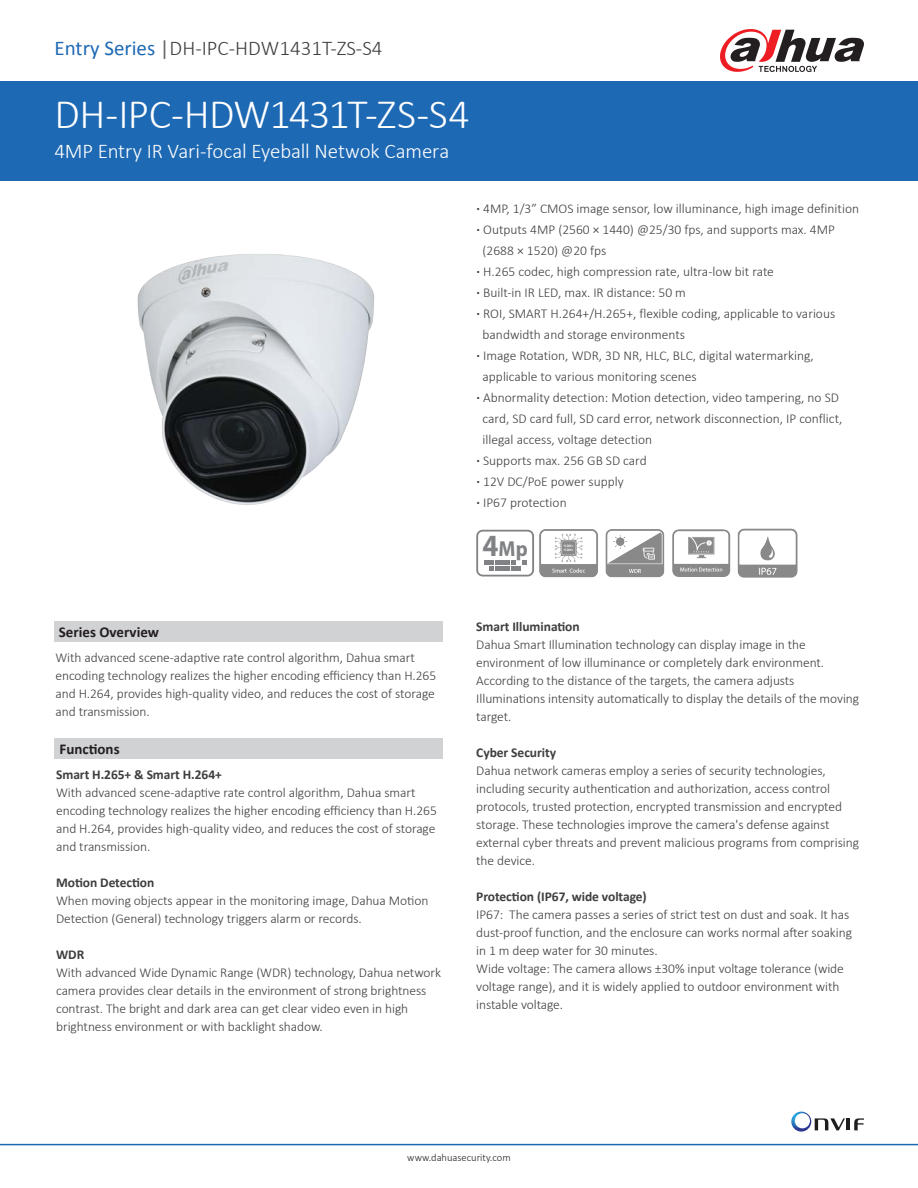
<style>
.page{position:relative;width:918px;height:1188px;background:#fff}
.page>*{position:absolute;margin:0;border:0;box-sizing:border-box;transform-origin:0 0}
.t1{font:300 42px "Calibri";letter-spacing:-.02em;color:#fff}
.t2{font:700 semi-condensed 21.75px "Myriad Pro";color:#808285}
.t3{font:300 21px "Calibri";letter-spacing:-.01em;color:#fff}
.t4{font:300 21px "Calibri";color:#3e3e3f}
.t5{font:700 15px "Calibri";color:#231f20}
.t6{font:300 13.5px/18px "Calibri";letter-spacing:-.005em;color:#3e3e3f}
.t7{font:700 13.5px "Calibri";letter-spacing:-.005em;color:#3e3e3f}
.t8{font:300 10.5px "Calibri";color:#231f20}
.s1{font-weight:400;color:#1e69b4}
.s2{font-weight:400;color:#636366}
.s3{font-weight:700}
.s4{font-size:31.05px}
</style>
<div class="page">
<div style="left:0;top:81px;width:918px;height:100px;background:#1e69b4"></div>
<hr style="left:0;top:1144px;width:918px;height:1px;background:#1e69b4">
<svg style="left:720px;top:29px;width:144px;height:43px"></svg>
<img style="left:137px;top:254px;width:238px;height:251px">
<div style="left:54px;top:621px;width:389px;height:21px;background:#d1d2d4"></div>
<div style="left:54px;top:738px;width:389px;height:21px;background:#d1d2d4"></div>
<svg style="left:791px;top:1112px;width:73px;height:20px"></svg>
<svg style="left:476px;top:530px;width:58px;height:47px"></svg>
<img style="left:539px;top:528px;width:259px;height:50px">
<p class="t4" style="left:55px;top:35px;width:330px"><span class="s1">Entry Series</span> <span class="s2">|</span>DH-IPC-HDW1431T-ZS-S4</p>
<p class="t1" style="left:55px;top:88px;width:417px">DH-IPC-HDW1431T-ZS-S4</p>
<p class="t3" style="left:55px;top:138px;width:396px">4MP Entry IR Vari-focal Eyeball Netwok Camera</p>
<p class="t6" style="left:477px;top:199px;width:384px"><span class="s3">·</span> 4MP, 1/3” CMOS image sensor, low illuminance, high image definition</p>
<p class="t6" style="left:477px;top:220px;width:360px"><span class="s3">·</span> Outputs 4MP (2560 × 1440) @25/30 fps, and supports max. 4MP</p>
<p class="t6" style="left:483px;top:241px;width:125px">(2688 × 1520) @20 fps</p>
<p class="t6" style="left:477px;top:262px;width:299px"><span class="s3">·</span> H.265 codec, high compression rate, ultra-low bit rate</p>
<p class="t6" style="left:477px;top:282px;width:360px;line-height:21px"><span class="s3">·</span> Built-in IR LED, max. IR distance: 50 m<br><span class="s3">·</span> ROI, SMART H.264+/H.265+, flexible coding, applicable to various</p>
<p class="t6" style="left:483px;top:325px;width:204px">bandwidth and storage environments</p>
<p class="t6" style="left:477px;top:346px;width:339px"><span class="s3">·</span> Image Rotation, WDR, 3D NR, HLC, BLC, digital watermarking,</p>
<p class="t6" style="left:483px;top:367px;width:216px">applicable to various monitoring scenes</p>
<p class="t6" style="left:477px;top:388px;width:364px"><span class="s3">·</span> Abnormality detection: Motion detection, video tampering, no SD</p>
<p class="t6" style="left:483px;top:409px;width:361px">card, SD card full, SD card error, network disconnection, IP conflict,</p>
<p class="t6" style="left:483px;top:430px;width:171px">illegal access, voltage detection</p>
<p class="t6" style="left:477px;top:451px;width:172px"><span class="s3">·</span> Supports max. 256 GB SD card</p>
<p class="t6" style="left:477px;top:472px;width:149px"><span class="s3">·</span> 12V DC/PoE power supply</p>
<p class="t6" style="left:477px;top:493px;width:92px"><span class="s3">·</span> IP67 protection</p>
<h2 class="t2" style="left:483px;top:535px;width:47px"><span class="s4">4</span>Mp</h2>
<p class="t5" style="left:59px;top:623px;width:102px">Series Overview</p>
<p class="t6" style="left:56px;top:648px;width:382px">With advanced scene-adaptive rate control algorithm, Dahua smart encoding technology realizes the higher encoding efficiency than H.265 and H.264, provides high-quality video, and reduces the cost of storage and transmission.</p>
<p class="t5" style="left:60px;top:739px;width:62px">Functions</p>
<p class="t7" style="left:56px;top:766px;width:167px">Smart H.265+ &amp; Smart H.264+</p>
<p class="t6" style="left:56px;top:784px;width:382px">With advanced scene-adaptive rate control algorithm, Dahua smart encoding technology realizes the higher encoding efficiency than H.265 and H.264, provides high-quality video, and reduces the cost of storage and transmission.</p>
<p class="t7" style="left:56px;top:874px;width:100px">Motion Detection</p>
<p class="t6" style="left:56px;top:892px;width:374px">When moving objects appear in the monitoring image, Dahua Motion<br>Detection (General) technology triggers alarm or records.</p>
<p class="t7" style="left:56px;top:946px;width:30px">WDR</p>
<p class="t6" style="left:56px;top:964px;width:386px">With advanced Wide Dynamic Range (WDR) technology, Dahua network camera provides clear details in the environment of strong brightness contrast. The bright and dark area can get clear video even in high brightness environment or with backlight shadow.</p>
<p class="t7" style="left:476px;top:618px;width:105px">Smart Illumination</p>
<p class="t6" style="left:476px;top:636px;width:384px">Dahua Smart Illumination technology can display image in the environment of low illuminance or completely dark environment.<br>According to the distance of the targets, the camera adjusts Illuminations intensity automatically to display the details of the moving target.</p>
<p class="t7" style="left:476px;top:744px;width:81px">Cyber Security</p>
<p class="t6" style="left:476px;top:762px;width:384px">Dahua network cameras employ a series of security technologies, including security authentication and authorization, access control protocols, trusted protection, encrypted transmission and encrypted storage. These technologies improve the camera's defense against external cyber threats and prevent malicious programs from comprising the device.</p>
<p class="t7" style="left:476px;top:888px;width:172px">Protection (IP67, wide voltage)</p>
<p class="t6" style="left:476px;top:906px;width:377px">IP67: The camera passes a series of strict test on dust and soak. It has dust-proof function, and the enclosure can works normal after soaking in 1 m deep water for 30 minutes.</p>
<p class="t6" style="left:476px;top:960px;width:369px">Wide voltage: The camera allows ±30% input voltage tolerance (wide voltage range), and it is widely applied to outdoor environment with instable voltage.</p>
<p class="t8" style="left:407px;top:1151px;width:105px">www.dahuasecurity.com</p>
</div>
